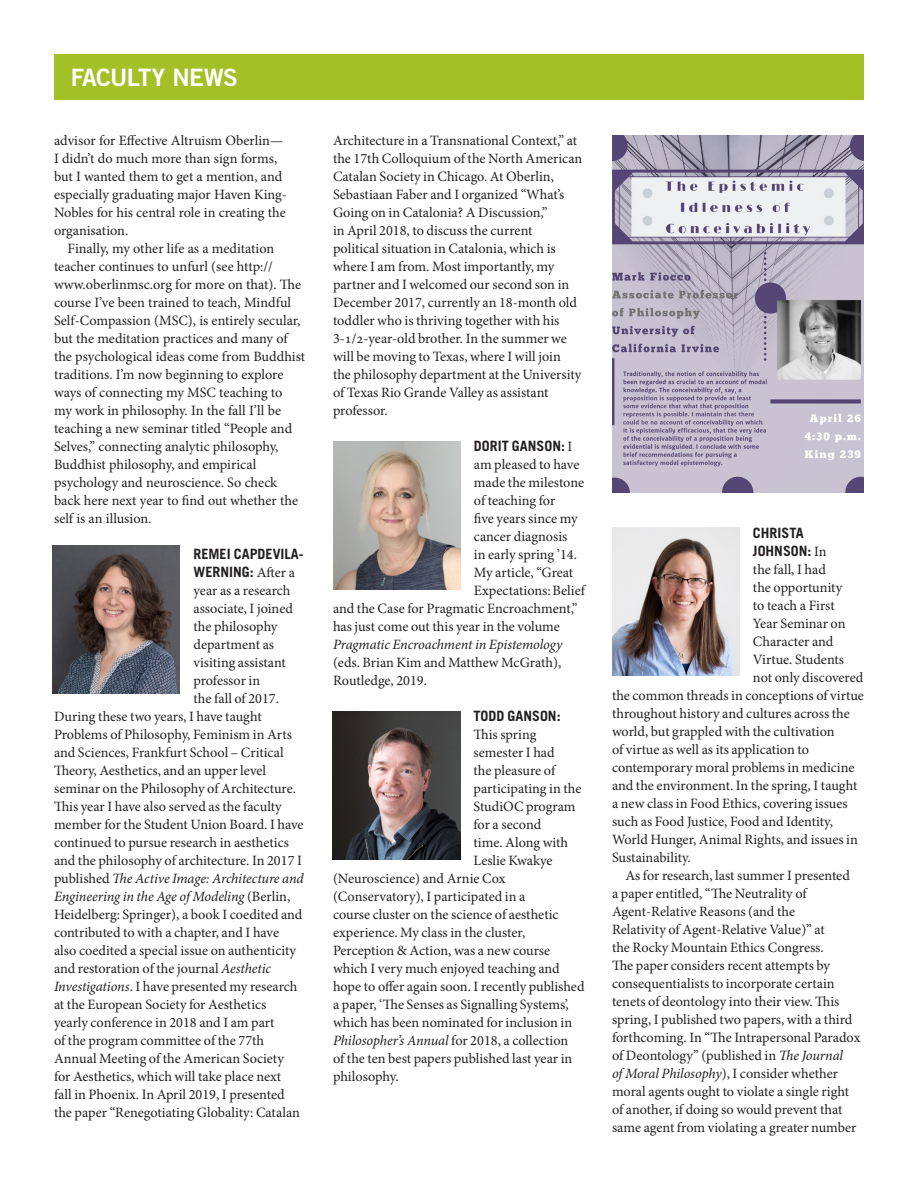
<style>
.page{position:relative;width:918px;height:1188px;background:#fff}
.page>*{position:absolute;margin:0;border:0;box-sizing:border-box;transform-origin:0 0}
.t1{font:24px "Trade Gothic LT Std Bd 2";letter-spacing:-.025em;color:#fff}
.t2{font:14.25px/18px "Minion Pro";color:#231f20}
.t3{font:italic 14.25px "Minion Pro";letter-spacing:-.01em;color:#231f20}
.t4{font:700 14.25px "Trade Gothic LT Std";color:#231f20}
.s1{font-family:"Minion Pro";font-weight:400}
.s2{font-style:normal}
.s3{font-style:italic}
</style>
<div class="page">
<div style="left:54px;top:54px;width:810px;height:46px;background:#a3c027"></div>
<img style="left:53px;top:545px;width:127px;height:148px">
<img style="left:333px;top:441px;width:127px;height:148px">
<img style="left:333px;top:711px;width:127px;height:148px">
<img style="left:612px;top:528px;width:127px;height:148px">
<img style="left:612px;top:135px;width:252px;height:358px">
<p class="t1" style="left:71px;top:63px;width:169px">FACULTY NEWS</p>
<p class="t2" style="left:54px;top:132px;width:234px">advisor for Effective Altruism Oberlin— I didn’t do much more than sign forms, but I wanted them to get a mention, and especially graduating major Haven King-Nobles for his central role in creating the organisation.</p>
<p class="t2" style="left:54px;top:240px;width:253px;text-indent:14px">Finally, my other life as a meditation teacher continues to unfurl (see http:// www.oberlinmsc.org for more on that). The course I’ve been trained to teach, Mindful Self-Compassion (MSC), is entirely secular, but the meditation practices and many of the psychological ideas come from Buddhist traditions. I’m now beginning to explore ways of connecting my MSC teaching to<br>my work in philosophy. In the fall I’ll be teaching a new seminar titled “People and Selves,” connecting analytic philosophy, Buddhist philosophy, and empirical psychology and neuroscience. So check back here next year to find out whether the self is an illusion.</p>
<p class="t4" style="left:194px;top:546px;width:112px">REMEI CAPDEVILA-</p>
<p class="t4" style="left:194px;top:564px;width:103px">WERNING: <span class="s1">After a</span></p>
<p class="t2" style="left:194px;top:582px;width:98px">year as a research</p>
<p class="t2" style="left:194px;top:600px;width:101px">associate, I joined</p>
<p class="t2" style="left:194px;top:618px;width:86px">the philosophy</p>
<p class="t2" style="left:194px;top:636px;width:82px">department as</p>
<p class="t2" style="left:194px;top:654px;width:94px">visiting assistant</p>
<p class="t2" style="left:194px;top:672px;width:68px">professor in</p>
<p class="t2" style="left:194px;top:690px;width:87px">the fall of 2017.</p>
<p class="t2" style="left:54px;top:708px;width:209px">During these two years, I have taught</p>
<p class="t2" style="left:54px;top:726px;width:239px">Problems of Philosophy, Feminism in Arts</p>
<p class="t2" style="left:54px;top:744px;width:231px">and Sciences, Frankfurt School – Critical</p>
<p class="t2" style="left:54px;top:762px;width:214px">Theory, Aesthetics, and an upper level</p>
<p class="t2" style="left:54px;top:780px;width:243px">seminar on the Philosophy of Architecture.</p>
<p class="t2" style="left:54px;top:798px;width:229px">This year I have also served as the faculty</p>
<p class="t2" style="left:54px;top:816px;width:251px">member for the Student Union Board. I have</p>
<p class="t2" style="left:54px;top:834px;width:237px">continued to pursue research in aesthetics</p>
<p class="t2" style="left:54px;top:852px;width:249px">and the philosophy of architecture. In 2017 I</p>
<p class="t3" style="left:54px;top:869px;width:251px"><span class="s2">published</span> The Active Image: Architecture and</p>
<p class="t3" style="left:54px;top:887px;width:238px">Engineering in the Age of Modeling <span class="s2">(Berlin,</span></p>
<p class="t2" style="left:54px;top:906px;width:250px">Heidelberg: Springer), a book I coedited and</p>
<p class="t2" style="left:54px;top:924px;width:227px">contributed to with a chapter, and I have</p>
<p class="t2" style="left:54px;top:942px;width:244px">also coedited a special issue on authenticity</p>
<p class="t2" style="left:54px;top:960px;width:219px">and restoration of the journal <span class="s3">Aesthetic</span></p>
<p class="t2" style="left:54px;top:978px;width:245px"><span class="s3">Investigations</span>. I have presented my research</p>
<p class="t2" style="left:54px;top:996px;width:214px">at the European Society for Aesthetics</p>
<p class="t2" style="left:54px;top:1014px;width:222px">yearly conference in 2018 and I am part</p>
<p class="t2" style="left:54px;top:1032px;width:212px">of the program committee of the 77th</p>
<p class="t2" style="left:54px;top:1050px;width:231px">Annual Meeting of the American Society</p>
<p class="t2" style="left:54px;top:1068px;width:229px">for Aesthetics, which will take place next</p>
<p class="t2" style="left:54px;top:1086px;width:232px">fall in Phoenix. In April 2019, I presented</p>
<p class="t2" style="left:54px;top:1104px;width:247px">the paper “Renegotiating Globality: Catalan</p>
<p class="t2" style="left:333px;top:132px;width:251px">Architecture in a Transnational Context,” at the 17th Colloquium of the North American Catalan Society in Chicago. At Oberlin, Sebastiaan Faber and I organized “What’s Going on in Catalonia? A Discussion,”<br>in April 2018, to discuss the current political situation in Catalonia, which is where I am from. Most importantly, my partner and I welcomed our second son in December 2017, currently an 18-month old toddler who is thriving together with his 3-1/2-year-old brother. In the summer we will be moving to Texas, where I will join the philosophy department at the University of Texas Rio Grande Valley as assistant professor.</p>
<p class="t4" style="left:474px;top:438px;width:100px">DORIT GANSON: <span class="s1">I</span></p>
<p class="t2" style="left:474px;top:456px;width:107px">am pleased to have</p>
<p class="t2" style="left:474px;top:474px;width:112px">made the milestone</p>
<p class="t2" style="left:474px;top:492px;width:83px">of teaching for</p>
<p class="t2" style="left:474px;top:510px;width:105px">five years since my</p>
<p class="t2" style="left:474px;top:528px;width:95px">cancer diagnosis</p>
<p class="t2" style="left:474px;top:546px;width:105px">in early spring ’14.</p>
<p class="t2" style="left:474px;top:564px;width:101px">My article, “Great</p>
<p class="t2" style="left:474px;top:582px;width:113px">Expectations: Belief</p>
<p class="t2" style="left:333px;top:600px;width:246px">and the Case for Pragmatic Encroachment,”</p>
<p class="t2" style="left:333px;top:618px;width:228px">has just come out this year in the volume</p>
<p class="t3" style="left:333px;top:635px;width:231px">Pragmatic Encroachment in Epistemology</p>
<p class="t2" style="left:333px;top:654px;width:230px">(eds. Brian Kim and Matthew McGrath),</p>
<p class="t2" style="left:333px;top:672px;width:96px">Routledge, 2019.</p>
<p class="t4" style="left:474px;top:708px;width:89px">TODD GANSON:</p>
<p class="t2" style="left:474px;top:726px;width:64px">This spring</p>
<p class="t2" style="left:474px;top:744px;width:83px">semester I had</p>
<p class="t2" style="left:474px;top:762px;width:83px">the pleasure of</p>
<p class="t2" style="left:474px;top:780px;width:109px">participating in the</p>
<p class="t2" style="left:474px;top:798px;width:104px">StudiOC program</p>
<p class="t2" style="left:474px;top:816px;width:69px">for a second</p>
<p class="t2" style="left:474px;top:834px;width:96px">time. Along with</p>
<p class="t2" style="left:474px;top:852px;width:81px">Leslie Kwakye</p>
<p class="t2" style="left:333px;top:870px;width:174px">(Neuroscience) and Arnie Cox</p>
<p class="t2" style="left:333px;top:888px;width:194px">(Conservatory), I participated in a</p>
<p class="t2" style="left:333px;top:906px;width:227px">course cluster on the science of aesthetic</p>
<p class="t2" style="left:333px;top:924px;width:194px">experience. My class in the cluster,</p>
<p class="t2" style="left:333px;top:942px;width:219px">Perception &amp; Action, was a new course</p>
<p class="t2" style="left:333px;top:960px;width:228px">which I very much enjoyed teaching and</p>
<p class="t2" style="left:333px;top:978px;width:253px">hope to offer again soon. I recently published</p>
<p class="t2" style="left:333px;top:996px;width:237px">a paper, ‘The Senses as Signalling Systems’,</p>
<p class="t2" style="left:333px;top:1014px;width:241px">which has been nominated for inclusion in</p>
<p class="t3" style="left:333px;top:1031px;width:237px">Philosopher’s Annual <span class="s2">for 2018, a collection</span></p>
<p class="t2" style="left:333px;top:1050px;width:241px">of the ten best papers published last year in</p>
<p class="t2" style="left:333px;top:1068px;width:67px">philosophy.</p>
<p class="t4" style="left:753px;top:524px;width:52px">CHRISTA</p>
<p class="t4" style="left:753px;top:542px;width:75px">JOHNSON: <span class="s1">In</span></p>
<p class="t2" style="left:753px;top:560px;width:75px">the fall, I had</p>
<p class="t2" style="left:753px;top:578px;width:91px">the opportunity</p>
<p class="t2" style="left:753px;top:596px;width:83px">to teach a First</p>
<p class="t2" style="left:753px;top:614px;width:94px">Year Seminar on</p>
<p class="t2" style="left:753px;top:632px;width:82px">Character and</p>
<p class="t2" style="left:753px;top:650px;width:93px">Virtue. Students</p>
<p class="t2" style="left:753px;top:668px;width:112px">not only discovered</p>
<p class="t2" style="left:612px;top:686px;width:254px">the common threads in conceptions of virtue</p>
<p class="t2" style="left:612px;top:704px;width:239px">throughout history and cultures across the</p>
<p class="t2" style="left:612px;top:722px;width:224px">world, but grappled with the cultivation</p>
<p class="t2" style="left:612px;top:740px;width:199px">of virtue as well as its application to</p>
<p class="t2" style="left:612px;top:758px;width:244px">contemporary moral problems in medicine</p>
<p class="t2" style="left:612px;top:776px;width:247px">and the environment. In the spring, I taught</p>
<p class="t2" style="left:612px;top:794px;width:237px">a new class in Food Ethics, covering issues</p>
<p class="t2" style="left:612px;top:812px;width:223px">such as Food Justice, Food and Identity,</p>
<p class="t2" style="left:612px;top:830px;width:247px">World Hunger, Animal Rights, and issues in</p>
<p class="t2" style="left:612px;top:848px;width:80px">Sustainability.</p>
<p class="t2" style="left:612px;top:866px;width:250px;text-indent:14px">As for research, last summer I presented<br>a paper entitled, “The Neutrality of Agent-Relative Reasons (and the<br>Relativity of Agent-Relative Value)” at<br>the Rocky Mountain Ethics Congress.<br>The paper considers recent attempts by consequentialists to incorporate certain tenets of deontology into their view. This spring, I published two papers, with a third forthcoming. In “The Intrapersonal Paradox of Deontology” (published in <span class="s3">The Journal<br>of Moral Philosophy</span>), I consider whether moral agents ought to violate a single right of another, if doing so would prevent that same agent from violating a greater number</p>
</div>
